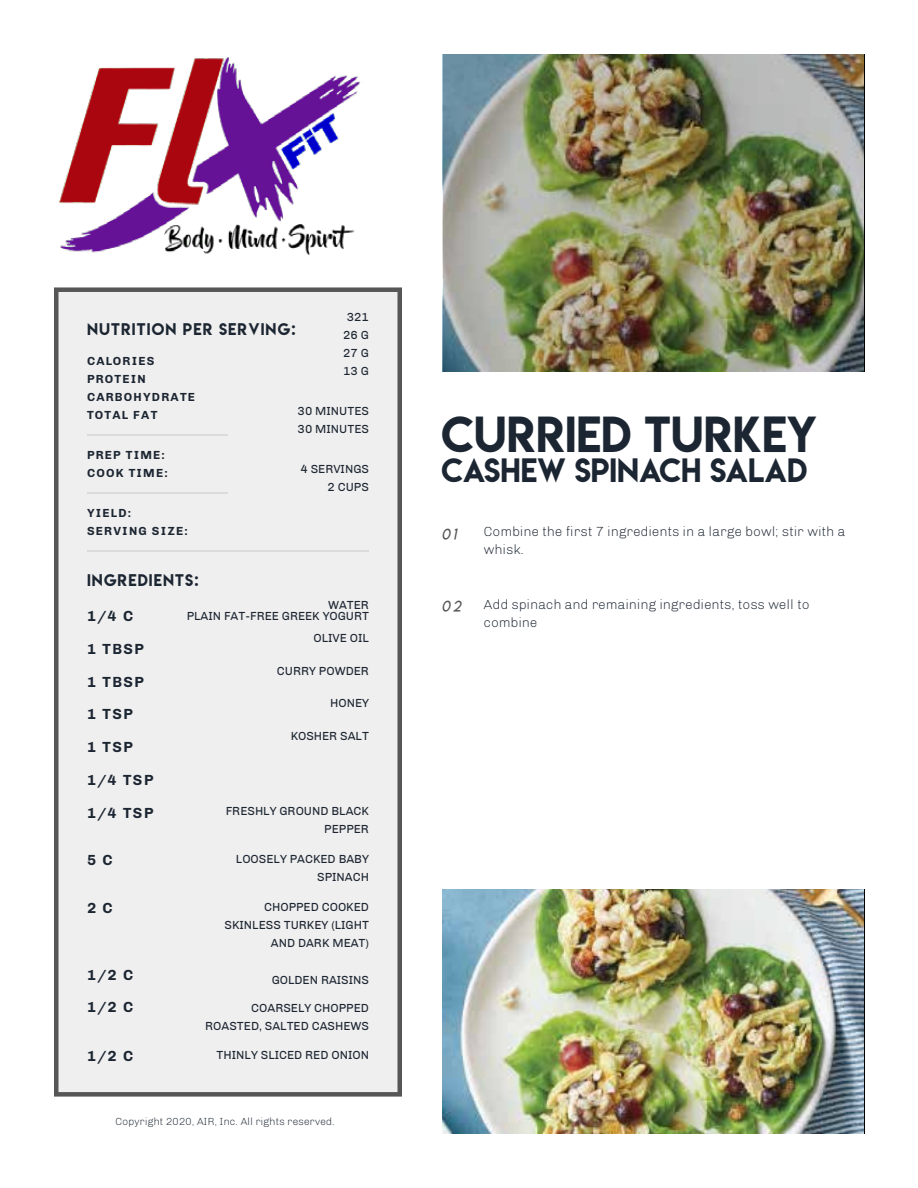
<style>
.page{position:relative;width:918px;height:1188px;background:#fff}
.page>*{position:absolute;margin:0;border:0;box-sizing:border-box;transform-origin:0 0}
.t1{font:45px "Lemon Milk";color:#1c2632}
.t2{font:30px "Lemon Milk";color:#1c2632}
.t3{font:700 15px "Chivo";letter-spacing:.1em;color:#1c2632}
.t4{font:15px "Lemon Milk";letter-spacing:.075em;color:#1c2632}
.t5{font:15px "Lemon Milklightitalic";color:#565656}
.t6{font:300 13.5px/18px "Chivo";color:#1c2632}
.t7{font:12px/18px "Chivo";color:#1c2632;text-align:right}
.t8{font:700 12px/18px "Chivo";letter-spacing:.1em;color:#1c2632}
.t9{font:300 10.5px "Chivo";color:#1c2632}
</style>
<div class="page">
<div style="left:54px;top:287px;width:348px;height:810px;background:#f0efef"></div>
<hr style="left:87px;top:434px;width:141px;height:2px;background:#dcdbdb">
<hr style="left:87px;top:550px;width:282px;height:1px;background:#dcdbdb">
<hr style="left:87px;top:492px;width:141px;height:2px;background:#dcdbdb">
<img style="left:443px;top:54px;width:421px;height:317px">
<img style="left:443px;top:890px;width:421px;height:244px">
<img style="left:59px;top:57px;width:301px;height:198px">
<p class="t7" style="left:343px;top:308px;width:27px;text-align:center">321<br>26 G<br>27 G<br>13 G</p>
<p class="t4" style="left:87px;top:318px;width:210px">NUTRITION PER SERVING:</p>
<p class="t8" style="left:87px;top:351px;width:110px">CALORIES<br>PROTEIN<br>CARBOHYDRATE<br>TOTAL FAT</p>
<p class="t7" style="left:298px;top:402px;width:73px;text-align:left">30 MINUTES<br>30 MINUTES</p>
<p class="t8" style="left:87px;top:446px;width:82px">PREP TIME:<br>COOK TIME:</p>
<p class="t8" style="left:87px;top:504px;width:102px">YIELD:<br>SERVING SIZE:</p>
<p class="t4" style="left:87px;top:569px;width:113px">INGREDIENTS:</p>
<p class="t7" style="left:300px;top:460px;width:70px">4 SERVINGS<br>2 CUPS</p>
<p class="t7" style="left:328px;top:596px;width:42px">WATER</p>
<p class="t3" style="left:87px;top:607px;width:48px">1/4 C</p>
<p class="t7" style="left:187px;top:607px;width:184px">PLAIN FAT-FREE GREEK YOGURT</p>
<p class="t3" style="left:87px;top:640px;width:58px">1 TBSP</p>
<p class="t3" style="left:87px;top:673px;width:58px">1 TBSP</p>
<p class="t3" style="left:87px;top:705px;width:47px">1 TSP</p>
<p class="t3" style="left:87px;top:738px;width:47px">1 TSP</p>
<p class="t3" style="left:87px;top:771px;width:68px">1/4 TSP</p>
<p class="t3" style="left:87px;top:804px;width:68px">1/4 TSP</p>
<p class="t3" style="left:87px;top:851px;width:27px">5 C</p>
<p class="t3" style="left:87px;top:899px;width:27px">2 C</p>
<p class="t7" style="left:314px;top:629px;width:57px">OLIVE OIL</p>
<p class="t7" style="left:277px;top:662px;width:94px">CURRY POWDER</p>
<p class="t7" style="left:330px;top:694px;width:40px">HONEY</p>
<p class="t7" style="left:291px;top:727px;width:80px">KOSHER SALT</p>
<p class="t7" style="left:226px;top:802px;width:145px">FRESHLY GROUND BLACK<br>PEPPER</p>
<p class="t7" style="left:236px;top:850px;width:135px">LOOSELY PACKED BABY<br>SPINACH</p>
<p class="t7" style="left:225px;top:898px;width:146px">CHOPPED COOKED<br>SKINLESS TURKEY (LIGHT<br>AND DARK MEAT)</p>
<p class="t3" style="left:87px;top:966px;width:48px">1/2 C</p>
<p class="t7" style="left:272px;top:970px;width:99px">GOLDEN RAISINS</p>
<p class="t3" style="left:87px;top:998px;width:48px">1/2 C</p>
<p class="t3" style="left:87px;top:1047px;width:48px">1/2 C</p>
<p class="t7" style="left:217px;top:1046px;width:154px">THINLY SLICED RED ONION</p>
<p class="t7" style="left:205px;top:999px;width:165px">COARSELY CHOPPED<br>ROASTED, SALTED CASHEWS</p>
<p class="t9" style="left:116px;top:1115px;width:221px">Copyright 2020, AIR, Inc. All rights reserved.</p>
<h1 class="t1" style="left:442px;top:402px;width:377px">CURRIED TURKEY</h1>
<h2 class="t2" style="left:442px;top:449px;width:367px">CASHEW SPINACH SALAD</h2>
<p class="t5" style="left:441px;top:525px;width:16px">01</p>
<p class="t6" style="left:484px;top:523px;width:363px">Combine the first 7 ingredients in a large bowl; stir with a whisk.</p>
<p class="t5" style="left:441px;top:597px;width:21px">02</p>
<p class="t6" style="left:484px;top:595px;width:327px">Add spinach and remaining ingredients, toss well to combine</p>
</div>
